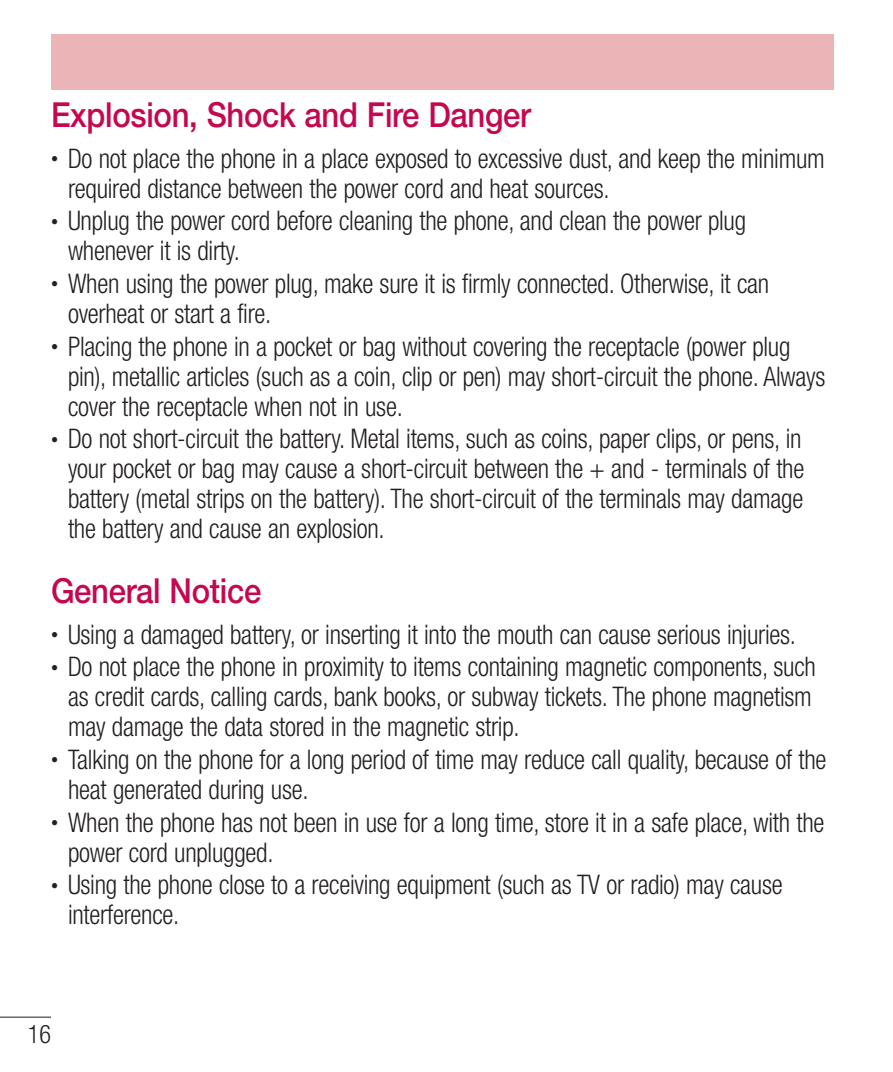
<style>
.page{position:relative;width:893px;height:1072px;background:#fff}
.page>*{position:absolute;margin:0;border:0;box-sizing:border-box;transform-origin:0 0}
.Head_02{font:500 34.5px "Helvetica Neue LT Pro";letter-spacing:-.01em;color:#c50750;scale:.9 1}
.main{font:300 condensed 27px/30px "Helvetica Neue LT Pro";letter-spacing:-.01em;color:#231f20;scale:.95 1}
.t1{font:300 condensed 25.5px "Helvetica Neue LT Pro";color:#231f20;scale:.95 1}
.s1{font-weight:400;font-size:15px}
</style>
<div class="page">
<div style="left:51px;top:34px;width:782px;height:55px;background:#ebb5b7"></div>
<hr style="left:0;top:1016px;width:51px;height:1px;background:#231f20">
<p class="Head_02" style="left:51px;top:94px;width:535px">Explosion, Shock and Fire Danger</p>
<p class="main" style="left:68px;top:143px;width:798px;text-indent:-17px"><span class="s1">•</span> Do not place the phone in a place exposed to excessive dust, and keep the minimum required distance between the power cord and heat sources.</p>
<p class="main" style="left:68px;top:206px;width:715px;text-indent:-17px"><span class="s1">•</span> Unplug the power cord before cleaning the phone, and clean the power plug whenever it is dirty.</p>
<p class="main" style="left:68px;top:268px;width:740px;text-indent:-17px"><span class="s1">•</span> When using the power plug, make sure it is firmly connected. Otherwise, it can overheat or start a fire.</p>
<p class="main" style="left:68px;top:331px;width:799px;text-indent:-17px"><span class="s1">•</span> Placing the phone in a pocket or bag without covering the receptacle (power plug pin), metallic articles (such as a coin, clip or pen) may short-circuit the phone. Always cover the receptacle when not in use.</p>
<p class="main" style="left:68px;top:423px;width:777px;text-align:justify;text-indent:-17px"><span class="s1">•</span> Do not short-circuit the battery. Metal items, such as coins, paper clips, or pens, in your pocket or bag may cause a short-circuit between the + and - terminals of the battery (metal strips on the battery). The short-circuit of the terminals may damage the battery and cause an explosion.</p>
<p class="Head_02" style="left:51px;top:570px;width:235px">General Notice</p>
<p class="main" style="left:51px;top:619px;width:786px"><span class="s1">•</span> Using a damaged battery, or inserting it into the mouth can cause serious injuries.</p>
<p class="main" style="left:68px;top:651px;width:789px;text-indent:-17px"><span class="s1">•</span> Do not place the phone in proximity to items containing magnetic components, such as credit cards, calling cards, bank books, or subway tickets. The phone magnetism may damage the data stored in the magnetic strip.</p>
<p class="main" style="left:68px;top:744px;width:800px;text-indent:-17px"><span class="s1">•</span> Talking on the phone for a long period of time may reduce call quality, because of the heat generated during use.</p>
<p class="main" style="left:68px;top:806px;width:798px;text-indent:-17px"><span class="s1">•</span> When the phone has not been in use for a long time, store it in a safe place, with the power cord unplugged.</p>
<p class="main" style="left:68px;top:869px;width:754px;text-indent:-17px"><span class="s1">•</span> Using the phone close to a receiving equipment (such as TV or radio) may cause interference.</p>
<p class="t1" style="left:28px;top:1019px;width:26px">16</p>
</div>
